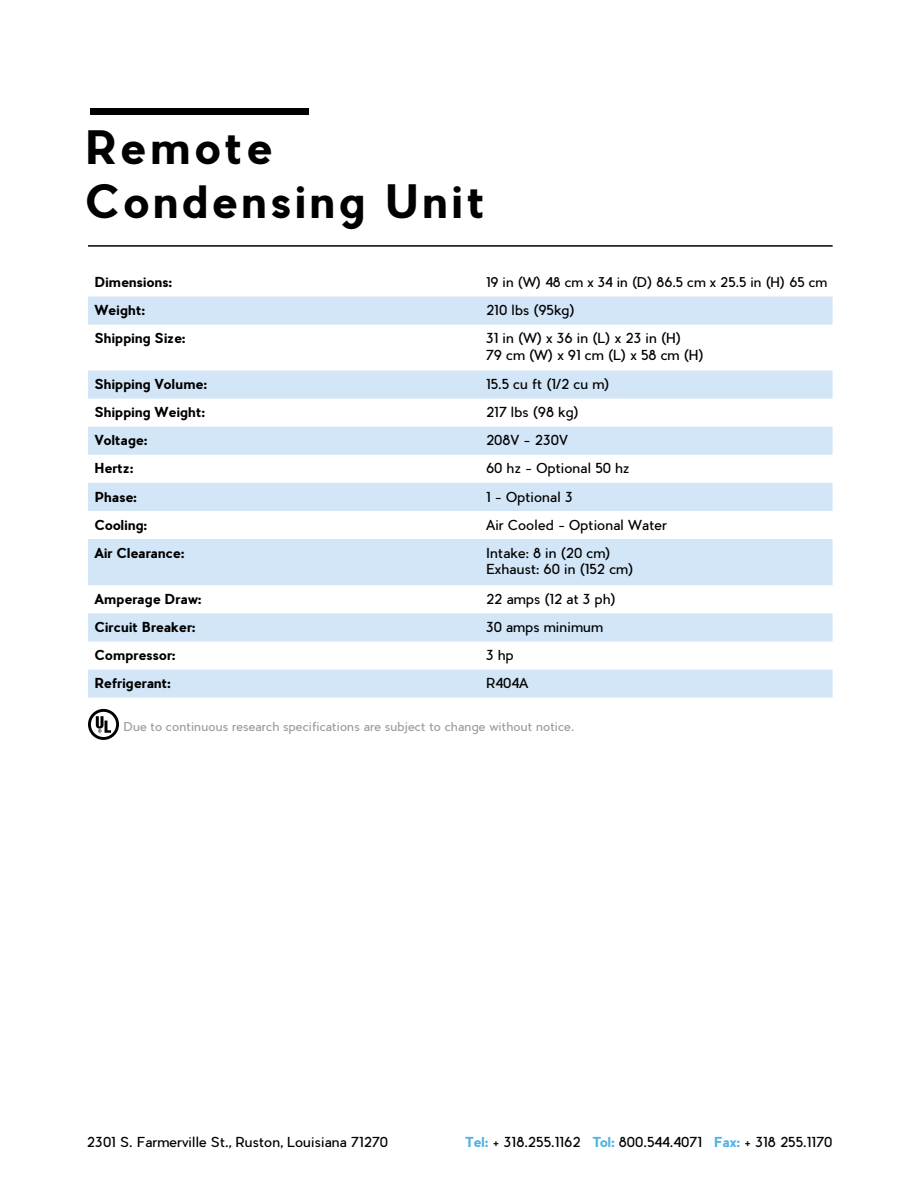
<style>
.page{position:relative;width:918px;height:1188px;background:#fff}
.page>*{position:absolute;margin:0;border:0;box-sizing:border-box;transform-origin:0 0}
.t1{font:700 45px/54px "Pier Sans";letter-spacing:.075em;color:#000}
.t2{font:13.5px/16.2px "Pier Sans";color:#000}
.t3{font:700 13.5px "Pier Sans";color:#000}
.t4{font:13.2px "Pier Sans";color:#000}
.t5{font:12px "Pier Sans";color:#9b9da0}
.s1{font-weight:700;color:#4fb2e4}
</style>
<div class="page">
<hr style="left:88px;top:245px;width:745px;height:2px;background:#000">
<svg style="left:88px;top:297px;width:745px;height:401px;fill:#d3e6f7"></svg>
<svg style="left:88px;top:709px;width:31px;height:31px"></svg>
<div style="left:90px;top:108px;width:219px;height:7px;background:#000"></div>
<h1 class="t1" style="left:86px;top:120px;width:401px">Remote<br>Condensing Unit</h1>
<p class="t3" style="left:95px;top:274px;width:79px">Dimensions:</p>
<p class="t4" style="left:486px;top:274px;width:343px">19 in (W) 48 cm x 34 in (D) 86.5 cm x 25.5 in (H) 65 cm</p>
<p class="t3" style="left:95px;top:302px;width:52px">Weight:</p>
<p class="t2" style="left:486px;top:302px;width:91px">210 lbs (95kg)</p>
<p class="t3" style="left:95px;top:330px;width:92px">Shipping Size:</p>
<p class="t2" style="left:486px;top:330px;width:219px">31 in (W) x 36 in (L) x 23 in (H)<br>79 cm (W) x 91 cm (L) x 58 cm (H)</p>
<p class="t3" style="left:95px;top:376px;width:114px">Shipping Volume:</p>
<p class="t2" style="left:486px;top:376px;width:125px">15.5 cu ft (1/2 cu m)</p>
<p class="t3" style="left:95px;top:404px;width:112px">Shipping Weight:</p>
<p class="t2" style="left:486px;top:404px;width:95px">217 lbs (98 kg)</p>
<p class="t3" style="left:95px;top:432px;width:54px">Voltage:</p>
<p class="t2" style="left:486px;top:432px;width:84px">208V - 230V</p>
<p class="t3" style="left:95px;top:460px;width:40px">Hertz:</p>
<p class="t2" style="left:486px;top:460px;width:145px">60 hz - Optional 50 hz</p>
<p class="t3" style="left:95px;top:488px;width:44px">Phase:</p>
<p class="t2" style="left:486px;top:489px;width:88px">1 - Optional 3</p>
<p class="t3" style="left:95px;top:516px;width:54px">Cooling:</p>
<p class="t2" style="left:486px;top:517px;width:182px">Air Cooled - Optional Water</p>
<p class="t3" style="left:95px;top:544px;width:91px">Air Clearance:</p>
<p class="t2" style="left:486px;top:545px;width:149px">Intake: 8 in (20 cm)<br>Exhaust: 60 in (152 cm)</p>
<p class="t3" style="left:95px;top:590px;width:108px">Amperage Draw:</p>
<p class="t2" style="left:486px;top:591px;width:132px">22 amps (12 at 3 ph)</p>
<p class="t3" style="left:95px;top:619px;width:102px">Circuit Breaker:</p>
<p class="t2" style="left:486px;top:619px;width:119px">30 amps minimum</p>
<p class="t3" style="left:95px;top:647px;width:82px">Compressor:</p>
<p class="t2" style="left:486px;top:647px;width:29px">3 hp</p>
<p class="t3" style="left:95px;top:675px;width:78px">Refrigerant:</p>
<p class="t2" style="left:486px;top:675px;width:44px">R404A</p>
<p class="t5" style="left:124px;top:719px;width:452px">Due to continuous research specifications are subject to change without notice.</p>
<p class="t2" style="left:87px;top:1134px;width:303px">2301 S. Farmerville St., Ruston, Louisiana 71270</p>
<p class="t2" style="left:466px;top:1134px;width:368px"><span class="s1">Tel:</span> + 318.255.1162 <span class="s1">Tol:</span> 800.544.4071 <span class="s1">Fax:</span> + 318 255.1170</p>
</div>
